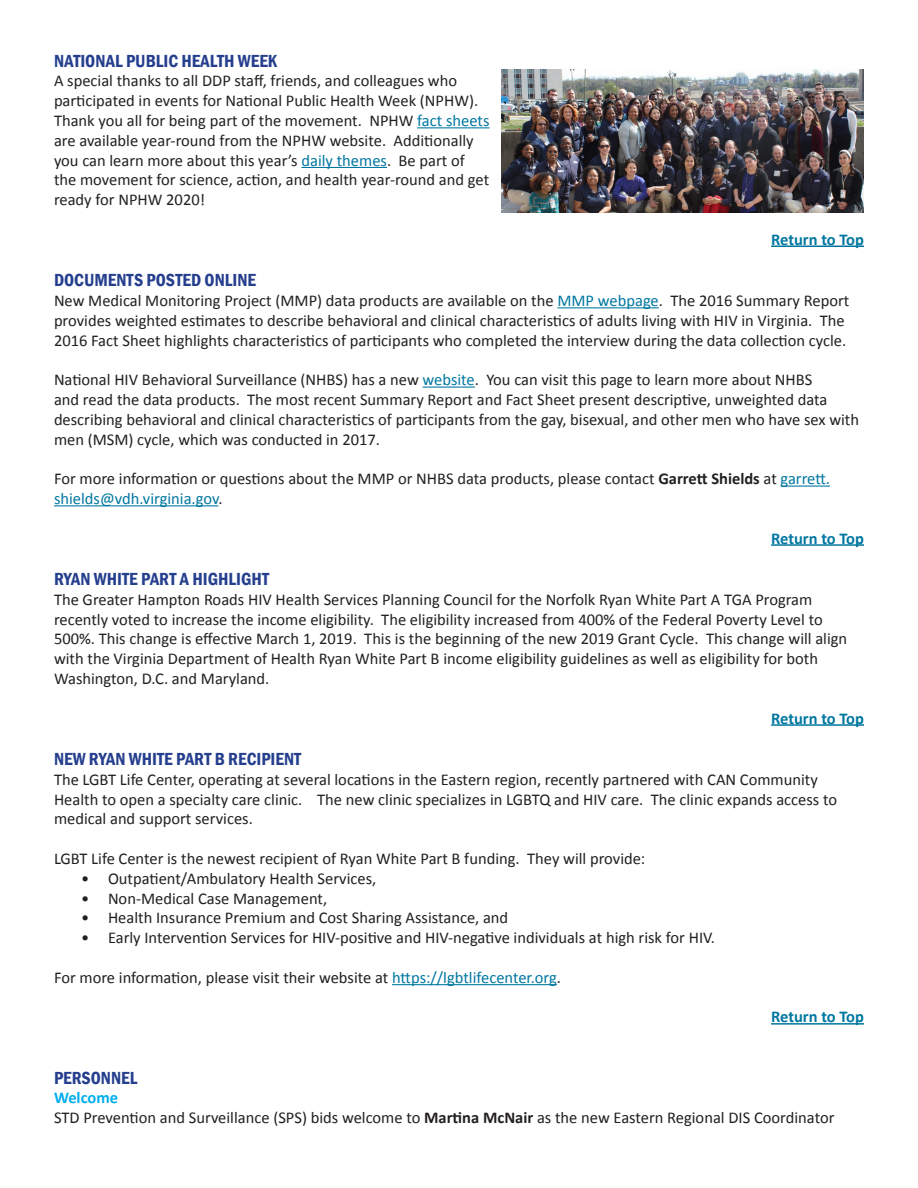
<style>
.page{position:relative;width:918px;height:1188px;background:#fff}
.page>*{position:absolute;margin:0;border:0;box-sizing:border-box;transform-origin:0 0}
.P_Heading{font:600 condensed 18px "Franklin Gothic";color:#253f8e}
.t1{font:16.5px/19.8px "Calibri";color:#231f20}
.t2{font:700 16.5px "Calibri";letter-spacing:-.005em;color:#0077a0}
.t3{font:700 16.5px "Calibri";color:#00aeef}
.s1{color:#0077a0}
.s2{font-weight:700}
</style>
<div class="page">
<hr style="left:417px;top:127px;width:73px;height:1px;background:#0077a0">
<hr style="left:301px;top:167px;width:86px;height:1px;background:#0077a0">
<hr style="left:771px;top:245px;width:93px;height:2px;background:#0077a0">
<hr style="left:557px;top:307px;width:102px;height:1px;background:#0077a0">
<hr style="left:423px;top:387px;width:52px;height:1px;background:#0077a0">
<hr style="left:781px;top:486px;width:49px;height:1px;background:#0077a0">
<hr style="left:54px;top:505px;width:164px;height:1px;background:#0077a0">
<hr style="left:771px;top:544px;width:93px;height:2px;background:#0077a0">
<hr style="left:771px;top:724px;width:93px;height:2px;background:#0077a0">
<hr style="left:392px;top:984px;width:165px;height:1px;background:#0077a0">
<hr style="left:771px;top:1023px;width:93px;height:2px;background:#0077a0">
<img style="left:501px;top:69px;width:363px;height:143px">
<p class="P_Heading" style="left:54px;top:49px;width:225px">NATIONAL PUBLIC HEALTH WEEK</p>
<p class="t1" style="left:54px;top:71px;width:437px">A special thanks to all DDP staff, friends, and colleagues who participated in events for National Public Health Week (NPHW).<br>Thank you all for being part of the movement. NPHW <span class="s1">fact sheets </span>are available year-round from the NPHW website. Additionally you can learn more about this year’s <span class="s1">daily themes</span>. Be part of the movement for science, action, and health year-round and get ready for NPHW 2020!</p>
<p class="t2" style="left:771px;top:229px;width:94px">Return to Top</p>
<p class="P_Heading" style="left:54px;top:268px;width:204px">DOCUMENTS POSTED ONLINE</p>
<p class="t1" style="left:54px;top:291px;width:797px">New Medical Monitoring Project (MMP) data products are available on the <span class="s1">MMP webpage</span>. The 2016 Summary Report provides weighted estimates to describe behavioral and clinical characteristics of adults living with HIV in Virginia. The<br>2016 Fact Sheet highlights characteristics of participants who completed the interview during the data collection cycle.</p>
<p class="t1" style="left:54px;top:370px;width:807px">National HIV Behavioral Surveillance (NHBS) has a new <span class="s1">website</span>. You can visit this page to learn more about NHBS<br>and read the data products. The most recent Summary Report and Fact Sheet present descriptive, unweighted data describing behavioral and clinical characteristics of participants from the gay, bisexual, and other men who have sex with men (MSM) cycle, which was conducted in 2017.</p>
<p class="t1" style="left:54px;top:469px;width:778px">For more information or questions about the MMP or NHBS data products, please contact <span class="s2">Garrett Shields</span> at <span class="s1">garrett. shields@vdh.virginia.gov</span>.</p>
<p class="t2" style="left:771px;top:528px;width:94px">Return to Top</p>
<p class="P_Heading" style="left:54px;top:567px;width:217px">RYAN WHITE PART A HIGHLIGHT</p>
<p class="t1" style="left:54px;top:589px;width:795px">The Greater Hampton Roads HIV Health Services Planning Council for the Norfolk Ryan White Part A TGA Program recently voted to increase the income eligibility. The eligibility increased from 400% of the Federal Poverty Level to 500%. This change is effective March 1, 2019. This is the beginning of the new 2019 Grant Cycle. This change will align with the Virginia Department of Health Ryan White Part B income eligibility guidelines as well as eligibility for both Washington, D.C. and Maryland.</p>
<p class="t2" style="left:771px;top:708px;width:94px">Return to Top</p>
<p class="P_Heading" style="left:54px;top:747px;width:249px">NEW RYAN WHITE PART B RECIPIENT</p>
<p class="t1" style="left:54px;top:769px;width:785px">The LGBT Life Center, operating at several locations in the Eastern region, recently partnered with CAN Community<br>Health to open a specialty care clinic. The new clinic specializes in LGBTQ and HIV care. The clinic expands access to medical and support services.</p>
<p class="t1" style="left:54px;top:849px;width:593px">LGBT Life Center is the newest recipient of Ryan White Part B funding. They will provide:</p>
<p class="t1" style="left:81px;top:868px;width:297px">• Outpatient/Ambulatory Health Services,</p>
<p class="t1" style="left:81px;top:888px;width:248px">• Non-Medical Case Management,</p>
<p class="t1" style="left:81px;top:908px;width:429px">• Health Insurance Premium and Cost Sharing Assistance, and</p>
<p class="t1" style="left:81px;top:928px;width:636px">• Early Intervention Services for HIV-positive and HIV-negative individuals at high risk for HIV.</p>
<p class="t1" style="left:54px;top:967px;width:509px">For more information, please visit their website at <span class="s1">https://lgbtlifecenter.org</span>.</p>
<p class="t2" style="left:771px;top:1006px;width:94px">Return to Top</p>
<p class="P_Heading" style="left:54px;top:1066px;width:85px">PERSONNEL</p>
<p class="t3" style="left:54px;top:1087px;width:66px">Welcome</p>
<p class="t1" style="left:54px;top:1108px;width:782px">STD Prevention and Surveillance (SPS) bids welcome to <span class="s2">Martina McNair</span> as the new Eastern Regional DIS Coordinator</p>
</div>
